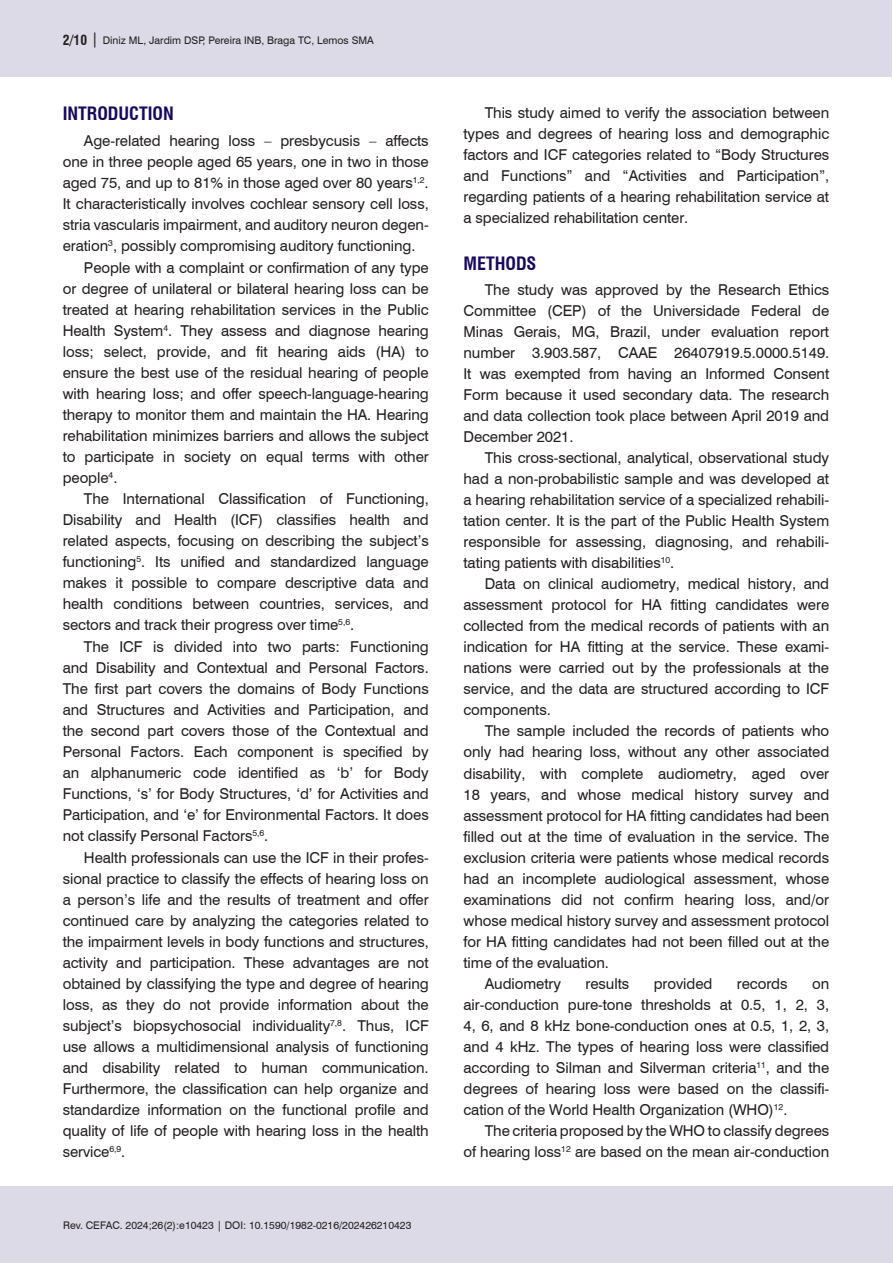
<style>
.page{position:relative;width:893px;height:1263px;background:#fff}
.page>*{position:absolute;margin:0;border:0;box-sizing:border-box;transform-origin:0 0}
.Nivel_1{font:700 condensed 18px "Swiss 721 BT";color:#18085f}
.Corpo_do_texto_INGLES{font:15px/21px "Swiss 721 BT";letter-spacing:-.005em;color:#231f20;text-align:justify}
.t1{font:10.5px "Swiss 721 BT";color:#231f20}
.s1{font-weight:700;font-stretch:condensed;font-size:13.5px}
.s2{font-size:15px}
</style>
<div class="page">
<div style="left:0;top:1186px;width:892px;height:77px;background:#dcdae7"></div>
<div style="left:0;top:0;width:892px;height:77px;background:#dcdae7"></div>
<p class="t1" style="left:63px;top:33px;width:313px"><span class="s1">2/10</span> <span class="s2">|</span> Diniz ML, Jardim DSP, Pereira INB, Braga TC, Lemos SMA</p>
<p class="Nivel_1" style="left:63px;top:103px;width:113px">INTRODUCTION</p>
<p class="Corpo_do_texto_INGLES" style="left:63px;top:129px;width:368px;text-indent:21px">Age-related hearing loss – presbycusis – affects one in three people aged 65 years, one in two in those aged 75, and up to 81% in those aged over 80 years<sup>1,2</sup>.<br>It characteristically involves cochlear sensory cell loss, stria vascularis impairment, and auditory neuron degen&shy;eration<sup>3</sup>, possibly compromising auditory functioning.</p>
<p class="Corpo_do_texto_INGLES" style="left:63px;top:256px;width:368px;text-indent:21px">People with a complaint or confirmation of any type or degree of unilateral or bilateral hearing loss can be treated at hearing rehabilitation services in the Public Health System<sup>4</sup>. They assess and diagnose hearing loss; select, provide, and fit hearing aids (HA) to ensure the best use of the residual hearing of people with hearing loss; and offer speech-language-hearing therapy to monitor them and maintain the HA. Hearing rehabilitation minimizes barriers and allows the subject to participate in society on equal terms with other people<sup>4</sup>.</p>
<p class="Corpo_do_texto_INGLES" style="left:63px;top:488px;width:368px;text-indent:21px">The International Classification of Functioning, Disability and Health (ICF) classifies health and related aspects, focusing on describing the subject’s functioning<sup>5</sup>. Its unified and standardized language makes it possible to compare descriptive data and health conditions between countries, services, and sectors and track their progress over time<sup>5,6</sup>.</p>
<p class="Corpo_do_texto_INGLES" style="left:63px;top:635px;width:368px;text-indent:21px">The ICF is divided into two parts: Functioning and Disability and Contextual and Personal Factors.<br>The first part covers the domains of Body Functions and Structures and Activities and Participation, and the second part covers those of the Contextual and Personal Factors. Each component is specified by an alphanumeric code identified as ‘b’ for Body Functions, ‘s’ for Body Structures, ‘d’ for Activities and Participation, and ‘e’ for Environmental Factors. It does not classify Personal Factors<sup>5,6</sup>.</p>
<p class="Corpo_do_texto_INGLES" style="left:63px;top:846px;width:368px;text-indent:21px">Health professionals can use the ICF in their profes&shy;sional practice to classify the effects of hearing loss on a person’s life and the results of treatment and offer continued care by analyzing the categories related to the impairment levels in body functions and structures, activity and participation. These advantages are not obtained by classifying the type and degree of hearing loss, as they do not provide information about the subject’s biopsychosocial individuality<sup>7,8</sup>. Thus, ICF use allows a multidimensional analysis of functioning and disability related to human communication.<br>Furthermore, the classification can help organize and standardize information on the functional profile and quality of life of people with hearing loss in the health service<sup>6,9</sup>.</p>
<p class="t1" style="left:63px;top:1218px;width:350px">Rev. CEFAC. 2024;26(2):e10423 | DOI: 10.1590/1982-0216/202426210423</p>
<p class="Corpo_do_texto_INGLES" style="left:463px;top:101px;width:367px;text-indent:21px">This study aimed to verify the association between types and degrees of hearing loss and demographic factors and ICF categories related to “Body Structures and Functions” and “Activities and Participation”, regarding patients of a hearing rehabilitation service at a specialized rehabilitation center.</p>
<p class="Nivel_1" style="left:463px;top:253px;width:74px">METHODS</p>
<p class="Corpo_do_texto_INGLES" style="left:463px;top:279px;width:367px;text-indent:21px">The study was approved by the Research Ethics Committee (CEP) of the Universidade Federal de Minas Gerais, MG, Brazil, under evaluation report number 3.903.587, CAAE 26407919.5.0000.5149.<br>It was exempted from having an Informed Consent Form because it used secondary data. The research and data collection took place between April 2019 and December 2021.</p>
<p class="Corpo_do_texto_INGLES" style="left:463px;top:447px;width:367px;text-indent:21px">This cross-sectional, analytical, observational study had a non-probabilistic sample and was developed at a hearing rehabilitation service of a specialized rehabili&shy;tation center. It is the part of the Public Health System responsible for assessing, diagnosing, and rehabili&shy;tating patients with disabilities<sup>10</sup>.</p>
<p class="Corpo_do_texto_INGLES" style="left:463px;top:573px;width:367px;text-indent:21px">Data on clinical audiometry, medical history, and assessment protocol for HA fitting candidates were collected from the medical records of patients with an indication for HA fitting at the service. These exami&shy;nations were carried out by the professionals at the service, and the data are structured according to ICF components.</p>
<p class="Corpo_do_texto_INGLES" style="left:463px;top:720px;width:367px;text-indent:21px">The sample included the records of patients who only had hearing loss, without any other associated disability, with complete audiometry, aged over 18 years, and whose medical history survey and assessment protocol for HA fitting candidates had been filled out at the time of evaluation in the service. The exclusion criteria were patients whose medical records had an incomplete audiological assessment, whose examinations did not confirm hearing loss, and/or whose medical history survey and assessment protocol for HA fitting candidates had not been filled out at the time of the evaluation.</p>
<p class="Corpo_do_texto_INGLES" style="left:485px;top:972px;width:78px">Audiometry</p>
<p class="Corpo_do_texto_INGLES" style="left:585px;top:972px;width:45px">results</p>
<p class="Corpo_do_texto_INGLES" style="left:654px;top:972px;width:60px">provided</p>
<p class="Corpo_do_texto_INGLES" style="left:737px;top:972px;width:52px">records</p>
<p class="Corpo_do_texto_INGLES" style="left:463px;top:972px;width:367px;text-indent:348px">on air-conduction pure-tone thresholds at 0.5, 1, 2, 3, 4, 6, and 8 kHz bone-conduction ones at 0.5, 1, 2, 3, and 4 kHz. The types of hearing loss were classified according to Silman and Silverman criteria<sup>11</sup>, and the degrees of hearing loss were based on the classifi&shy;cation of the World Health Organization (WHO)<sup>12</sup>.</p>
<p class="Corpo_do_texto_INGLES" style="left:463px;top:1119px;width:367px;text-align:right">The criteria proposed by the WHO to classify degrees<br>of hearing loss<sup>12</sup> are based on the mean air-conduction</p>
</div>
